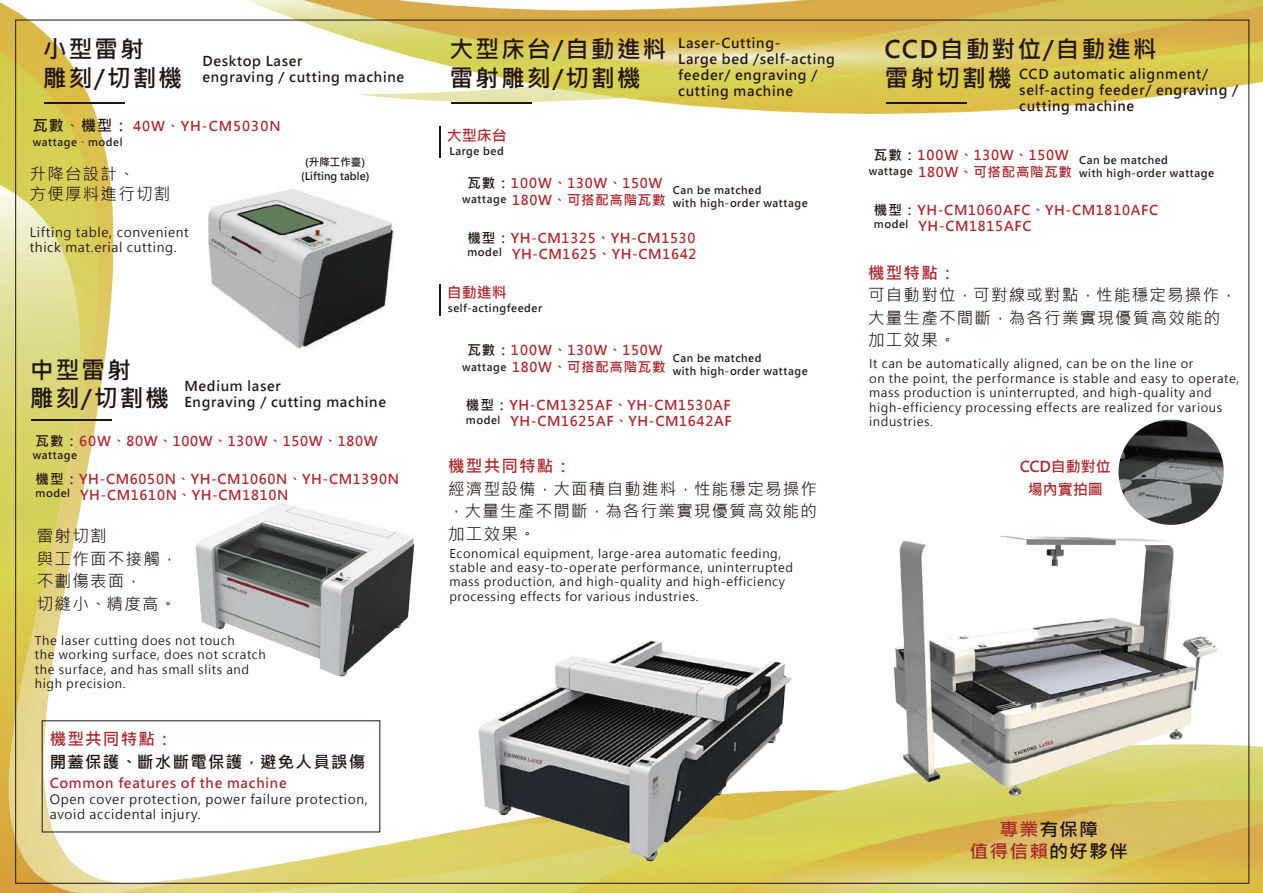
<style>
.page{position:relative;width:1263px;height:893px;background:#fff}
.page>*{position:absolute;margin:0;border:0;box-sizing:border-box;transform-origin:0 0}
.t1{font:700 24px/28.8px "Microsoft Jheng Hei";letter-spacing:.075em;color:#221612}
.t2{font:700 18px/22.5px "Microsoft Jheng Hei";letter-spacing:.05em;color:#221612;text-align:center;scale:1.05 1}
.t3{font:16.5px/22.5px "Microsoft Jheng Hei";letter-spacing:.075em;color:#221612}
.t4{font:700 16.5px "Microsoft Jheng Hei";letter-spacing:.075em;color:#ab2930}
.t5{font:700 16.5px "Microsoft Jheng Hei";letter-spacing:.075em;color:#221612}
.t6{font:700 15px/22.5px "Microsoft Jheng Hei";color:#ab2930;text-align:center}
.t7{font:700 15px "Microsoft Jheng Hei";color:#221612}
.t8{font:700 13.5px/16.2px "Microsoft Jheng Hei";letter-spacing:.05em;color:#ab2930;text-align:right}
.t9{font:700 13.5px/16.2px "Microsoft Jheng Hei";letter-spacing:.05em;color:#221612}
.t10{font:700 13.5px "Microsoft Jheng Hei";letter-spacing:.075em;color:#ab2930}
.t11{font:12.75px/15.3px "Microsoft Jheng Hei";letter-spacing:.05em;color:#221612}
.t12{font:12px/14.4px "Microsoft Jheng Hei";letter-spacing:.05em;color:#221612}
.t13{font:700 10.5px/12.6px "Microsoft Jheng Hei";letter-spacing:.05em;color:#221612}
.t14{font:700 10.5px "Microsoft Jheng Hei";color:#221612}
.s1{font-weight:400}
.s2{color:#221612}
.s3{color:#ab2930}
</style>
<div class="page">
<img style="left:0;top:0;width:1263px;height:893px">
<hr style="left:45px;top:103px;width:80px;height:1px;background:#221612">
<hr style="left:451px;top:103px;width:81px;height:1px;background:#221612">
<hr style="left:886px;top:103px;width:81px;height:1px;background:#221612">
<hr style="left:439px;top:126px;width:2px;height:32px;background:#221612">
<hr style="left:439px;top:284px;width:2px;height:32px;background:#221612">
<img style="left:184px;top:126px;width:230px;height:258px">
<img style="left:164px;top:432px;width:281px;height:315px">
<hr style="left:32px;top:420px;width:80px;height:1px;background:#221612">
<img style="left:454px;top:526px;width:363px;height:367px">
<img style="left:874px;top:448px;width:361px;height:403px">
<img style="left:1118px;top:420px;width:106px;height:105px">
<h1 class="t1" style="left:43px;top:35px;width:141px">小型雷射<br>雕刻/切割機</h1>
<p class="t9" style="left:202px;top:53px;width:203px">Desktop Laser<br>engraving / cutting machine</p>
<p class="t7" style="left:33px;top:116px;width:97px">瓦數<span class="s1">、</span>機型：</p>
<p class="t13" style="left:33px;top:136px;width:91px">wattage<span class="s1">、</span>model</p>
<p class="t10" style="left:133px;top:118px;width:149px">40W、YH-CM5030N</p>
<h3 class="t3" style="left:30px;top:165px;width:142px;line-height:19.8px">升降台設計、<br>方便厚料進行切割</h3>
<p class="t11" style="left:30px;top:224px;width:161px">Lifting table, convenient thick mat.erial cutting.</p>
<p class="t13" style="left:305px;top:156px;width:61px">(升降工作臺)</p>
<p class="t14" style="left:301px;top:170px;width:70px">(Lifting table)</p>
<h1 class="t1" style="left:30px;top:355px;width:141px">中型雷射<br>雕刻/切割機</h1>
<p class="t9" style="left:184px;top:378px;width:203px">Medium laser<br>Engraving / cutting machine</p>
<p class="t8" style="left:36px;top:433px;width:344px"><span class="s2">瓦數：</span>60W、80W、100W、130W、150W、180W</p>
<p class="t13" style="left:33px;top:449px;width:46px">wattage</p>
<p class="t8" style="left:80px;top:471px;width:320px;text-align:left;text-indent:-45px"><span class="s2">機型：</span>YH-CM6050N、YH-CM1060N、YH-CM1390N<br>YH-CM1610N、YH-CM1810N</p>
<p class="t13" style="left:36px;top:487px;width:36px">model</p>
<h3 class="t3" style="left:37px;top:525px;width:142px">雷射切割<br>與工作面不接觸，不劃傷表面，<br>切縫小、精度高。</h3>
<p class="t12" style="left:35px;top:633px;width:232px">The laser cutting does not touch<br>the working surface, does not scratch the surface, and has small slits and high precision.</p>
<h3 class="t4" style="left:50px;top:729px;width:124px">機型共同特點：</h3>
<h3 class="t5" style="left:50px;top:751px;width:317px">開蓋保護、斷水斷電保護，避免人員誤傷</h3>
<p class="t8" style="left:50px;top:775px;width:238px">Common features of the machine</p>
<p class="t11" style="left:50px;top:791px;width:319px">Open cover protection, power failure protection, avoid accidental injury.</p>
<h1 class="t1" style="left:449px;top:35px;width:218px">大型床台/自動進料雷射雕刻/切割機</h1>
<p class="t9" style="left:678px;top:35px;width:158px">Laser-Cutting-<br>Large bed /self-acting feeder/ engraving / cutting machine</p>
<h1 class="t1" style="left:884px;top:35px;width:274px">CCD自動對位/自動進料雷射切割機</h1>
<p class="t9" style="left:1019px;top:66px;width:220px">CCD automatic alignment/ self-acting feeder/ engraving / cutting machine</p>
<p class="t6" style="left:447px;top:124px;width:61px">大型床台</p>
<p class="t13" style="left:449px;top:145px;width:56px">Large bed</p>
<p class="t8" style="left:467px;top:175px;width:200px"><span class="s2">瓦數：</span>100W、130W、150W<br>180W、可搭配高階瓦數</p>
<p class="t13" style="left:673px;top:184px;width:136px">Can be matched<br>with high-order wattage</p>
<p class="t13" style="left:462px;top:193px;width:46px">wattage</p>
<p class="t8" style="left:467px;top:230px;width:231px"><span class="s2">機型：</span>YH-CM1325、YH-CM1530<br>YH-CM1625、YH-CM1642</p>
<p class="t13" style="left:467px;top:246px;width:36px">model</p>
<p class="t6" style="left:447px;top:281px;width:61px">自動進料</p>
<p class="t13" style="left:448px;top:302px;width:96px">self-actingfeeder</p>
<p class="t8" style="left:467px;top:342px;width:200px"><span class="s2">瓦數：</span>100W、130W、150W<br>180W、可搭配高階瓦數</p>
<p class="t8" style="left:466px;top:397px;width:266px"><span class="s2">機型：</span>YH-CM1325AF、YH-CM1530AF</p>
<p class="t13" style="left:466px;top:414px;width:36px">model</p>
<p class="t8" style="left:510px;top:413px;width:223px">YH-CM1625AF、YH-CM1642AF</p>
<p class="t13" style="left:673px;top:352px;width:136px">Can be matched<br>with high-order wattage</p>
<p class="t13" style="left:462px;top:361px;width:46px">wattage</p>
<h3 class="t4" style="left:448px;top:456px;width:124px">機型共同特點：</h3>
<h3 class="t3" style="left:448px;top:477px;width:370px;text-align:justify">經濟型設備，大面積自動進料，性能穩定易操作，大量生產不間斷，為各行業實現優質高效能的加工效果。</h3>
<p class="t12" style="left:449px;top:546px;width:345px">Economical equipment, large-area automatic feeding, stable and easy-to-operate performance, uninterrupted mass production, and high-quality and high-efficiency processing effects for various industries.</p>
<p class="t8" style="left:874px;top:147px;width:200px"><span class="s2">瓦數：</span>100W、130W、150W<br>180W、可搭配高階瓦數</p>
<p class="t13" style="left:1079px;top:154px;width:136px">Can be matched<br>with high-order wattage</p>
<p class="t8" style="left:918px;top:202px;width:241px;text-align:left;text-indent:-45px"><span class="s2">機型：</span>YH-CM1060AFC、YH-CM1810AFC<br>YH-CM1815AFC</p>
<p class="t13" style="left:869px;top:165px;width:46px">wattage</p>
<p class="t13" style="left:874px;top:218px;width:36px">model</p>
<h3 class="t4" style="left:868px;top:262px;width:89px">機型特點：</h3>
<h3 class="t3" style="left:868px;top:284px;width:370px">可自動對位，可對線或對點，性能穩定易操作，大量生產不間斷，為各行業實現優質高效能的加工效果。</h3>
<p class="t12" style="left:869px;top:357px;width:371px">It can be automatically aligned, can be on the line or<br>on the point, the performance is stable and easy to operate, mass production is uninterrupted, and high-quality and high-efficiency processing effects are realized for various industries.</p>
<p class="t6" style="left:1020px;top:455px;width:93px">CCD自動對位場內實拍圖</p>
<h2 class="t2" style="left:970px;top:818px;width:152px"><span class="s3">專業</span>有保障<br><span class="s3">值得信賴</span>的好夥伴</h2>
</div>
